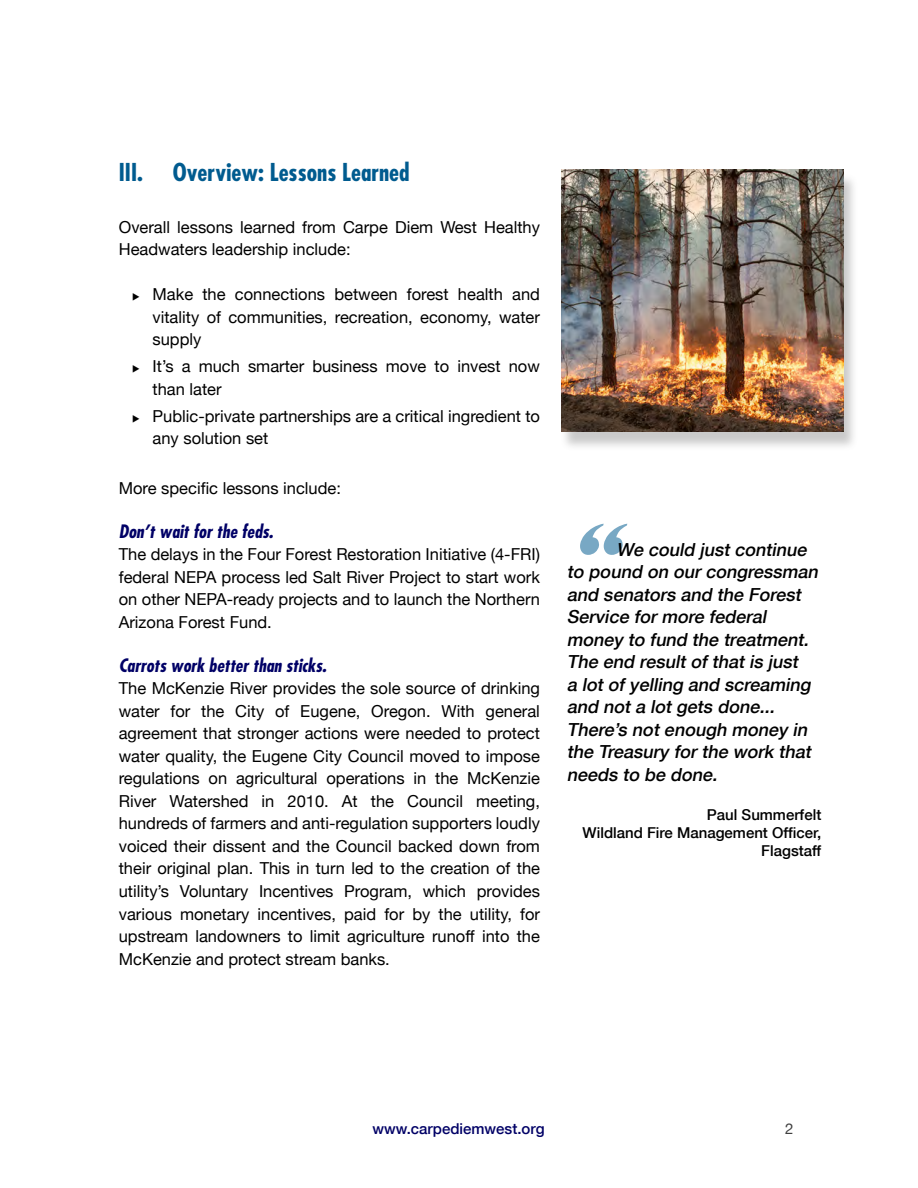
<style>
.page{position:relative;width:918px;height:1188px;background:#fff}
.page>*{position:absolute;margin:0;border:0;box-sizing:border-box;transform-origin:0 0}
.t1{font:italic 700 108px "Perpetua Titling";color:#78a8c4}
.t2{font:700 condensed 24px "Futura";color:#005b8f}
.t3{font:italic 500 18px/22.5px "Helvetica Neue";color:#000}
.t4{font:italic 700 condensed 18px "Futura";color:#006}
.t5{font:16.5px/22.5px "Helvetica Neue";color:#000}
.t6{font:500 15px/18px "Helvetica Neue";color:#000;text-align:right}
.t7{font:500 15px "Helvetica Neue";color:#006}
.t8{font:15px "Helvetica Neue";color:#404040}
</style>
<div class="page">
<div style="left:560px;top:173px;width:299px;height:278px;background:#696969;opacity:.35"></div>
<img style="left:562px;top:170px;width:281px;height:262px">
<h2 class="t2" style="left:119px;top:157px;width:292px">III. Overview: Lessons Learned</h2>
<p class="t5" style="left:119px;top:217px;width:423px">Overall lessons learned from Carpe Diem West Healthy<br>Headwaters leadership include:</p>
<p class="t5" style="left:153px;top:284px;width:389px;text-align:justify;text-indent:-20px">◆ Make the connections between forest health and vitality of communities, recreation, economy, water supply</p>
<p class="t5" style="left:153px;top:356px;width:389px;text-indent:-20px">◆ It’s a much smarter business move to invest now than later</p>
<p class="t5" style="left:153px;top:406px;width:389px;text-indent:-20px">◆ Public-private partnerships are a critical ingredient to any solution set</p>
<p class="t5" style="left:119px;top:478px;width:224px">More specific lessons include:</p>
<p class="t4" style="left:119px;top:520px;width:156px">Don’t wait for the feds.</p>
<p class="t5" style="left:119px;top:544px;width:423px;text-align:justify">The delays in the Four Forest Restoration Initiative (4-FRI) federal NEPA process led Salt River Project to start work on other NEPA-ready projects and to launch the Northern Arizona Forest Fund.</p>
<p class="t4" style="left:119px;top:654px;width:209px">Carrots work better than sticks.</p>
<p class="t5" style="left:119px;top:678px;width:423px;text-align:justify">The McKenzie River provides the sole source of drinking water for the City of Eugene, Oregon. With general agreement that stronger actions were needed to protect water quality, the Eugene City Council moved to impose regulations on agricultural operations in the McKenzie River Watershed in 2010. At the Council meeting, hundreds of farmers and anti-regulation supporters loudly voiced their dissent and the Council backed down from their original plan. This in turn led to the creation of the utility’s Voluntary Incentives Program, which provides various monetary incentives, paid for by the utility, for upstream landowners to limit agriculture runoff into the McKenzie and protect stream banks.</p>
<h1 class="t1" style="left:567px;top:496px;width:74px">“</h1>
<p class="t3" style="left:567px;top:537px;width:257px;text-indent:50px">We could justcontinue to pound on ourcongressman and senators and the Forest<br>Service formore federal money to fund the treatment.<br>The end resultofthatis j ust<br>a lotofyelling and screaming and nota lotgets done...<br>There’s notenough money in the Treasury forthe work that needs to be done.</p>
<p class="t6" style="left:583px;top:805px;width:240px">Paul Summerfelt<br>Wildland Fire Management Officer,<br>Flagstaff</p>
<p class="t7" style="left:373px;top:1117px;width:174px">www.carpediemwest.org</p>
<p class="t8" style="left:785px;top:1118px;width:10px">2</p>
</div>
